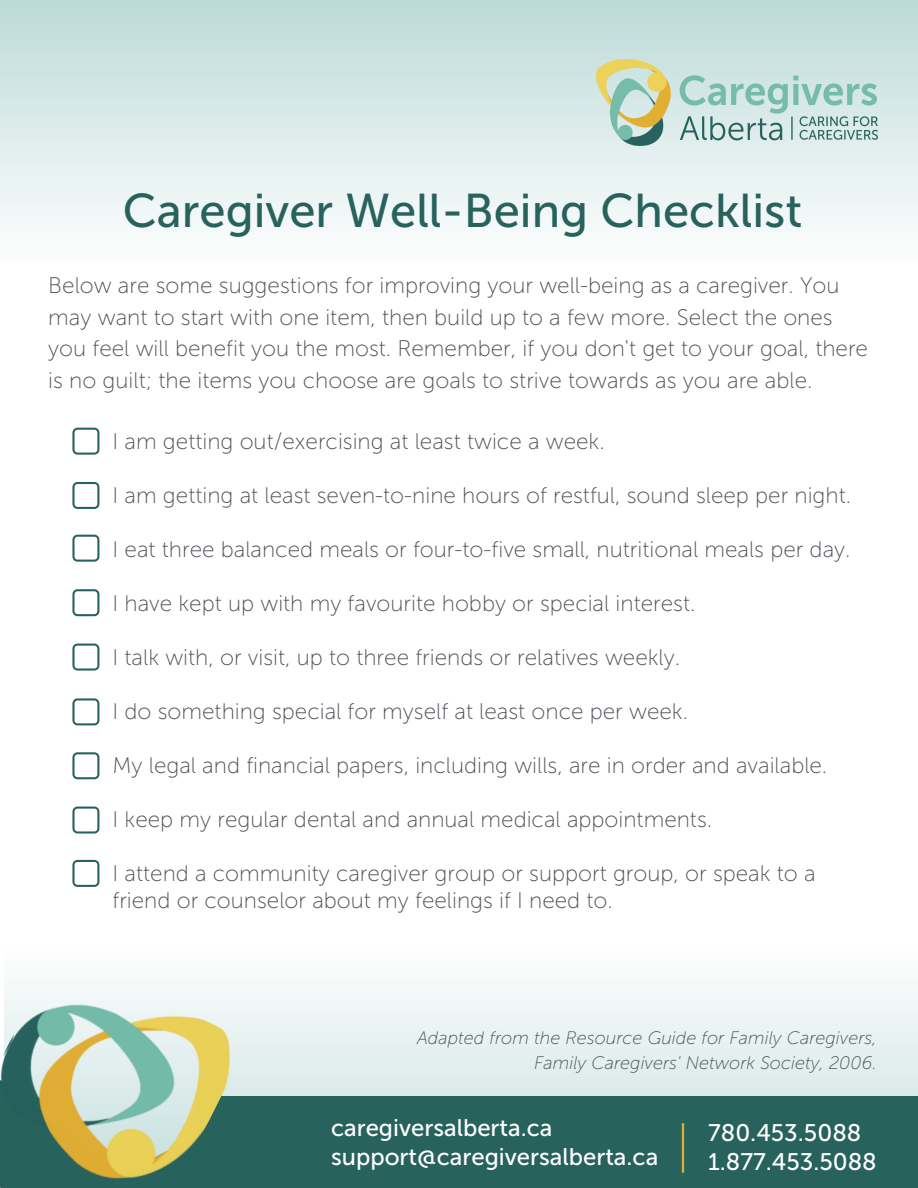
<style>
.page{position:relative;width:918px;height:1188px;background:#fff}
.page>*{position:absolute;margin:0;border:0;box-sizing:border-box;transform-origin:0 0}
.t1{font:47.25px "Museo Sans 500";color:#28625d}
.t2{font:23.85px/29.2px "Museo Sans 500";color:#fff}
.t3{font:22.5px/31.5px "Museo Sans 100";color:#4d5056}
.t4{font:italic 18px/24.8px "Museo Sans 100";color:#4d5056;text-align:right}
</style>
<div class="page">
<svg style="left:248px;top:985px;width:670px;height:111px;fill:#e7f2f1"></svg>
<div style="left:196px;top:1096px;width:722px;height:92px;background:#28625d"></div>
<img style="left:0;top:985px;width:248px;height:203px">
<hr style="left:682px;top:1123px;width:2px;height:50px;background:#e2af35">
<div style="left:0;top:0;width:918px;height:272px;background:linear-gradient(to bottom,#bddad8,#fff)"></div>
<img style="left:596px;top:60px;width:281px;height:85px">
<svg style="left:72px;top:428px;width:27px;height:27px"></svg>
<svg style="left:72px;top:482px;width:27px;height:27px"></svg>
<svg style="left:72px;top:535px;width:27px;height:27px"></svg>
<svg style="left:72px;top:589px;width:27px;height:27px"></svg>
<svg style="left:72px;top:644px;width:27px;height:27px"></svg>
<svg style="left:72px;top:698px;width:27px;height:27px"></svg>
<svg style="left:72px;top:752px;width:27px;height:27px"></svg>
<svg style="left:72px;top:807px;width:27px;height:27px"></svg>
<svg style="left:72px;top:860px;width:27px;height:27px"></svg>
<h1 class="t1" style="left:123px;top:182px;width:681px">Caregiver Well-Being Checklist</h1>
<p class="t3" style="left:48px;top:270px;width:821px">Below are some suggestions for improving your well-being as a caregiver. You may want to start with one item, then build up to a few more. Select the ones you feel will benefit you the most. Remember, if you don't get to your goal, there is no guilt; the items you choose are goals to strive towards as you are able.</p>
<p class="t3" style="left:113px;top:426px;width:494px">I am getting out/exercising at least twice a week.</p>
<p class="t3" style="left:113px;top:480px;width:740px">I am getting at least seven-to-nine hours of restful, sound sleep per night.</p>
<p class="t3" style="left:113px;top:534px;width:740px">I eat three balanced meals or four-to-five small, nutritional meals per day.</p>
<p class="t3" style="left:113px;top:588px;width:584px">I have kept up with my favourite hobby or special interest.</p>
<p class="t3" style="left:113px;top:642px;width:569px">I talk with, or visit, up to three friends or relatives weekly.</p>
<p class="t3" style="left:113px;top:696px;width:577px">I do something special for myself at least once per week.</p>
<p class="t3" style="left:113px;top:750px;width:716px">My legal and financial papers, including wills, are in order and available.</p>
<p class="t3" style="left:113px;top:804px;width:601px">I keep my regular dental and annual medical appointments.</p>
<p class="t3" style="left:113px;top:860px;width:705px;line-height:27px">I attend a community caregiver group or support group, or speak to a friend or counselor about my feelings if I need to.</p>
<p class="t4" style="left:417px;top:1026px;width:461px">Adapted from the Resource Guide for Family Caregivers,<br>Family Caregivers' Network Society, 2006.</p>
<p class="t2" style="left:331px;top:1113px;width:329px">caregiversalberta.ca support@caregiversalberta.ca</p>
<p class="t2" style="left:708px;top:1118px;width:170px">780.453.5088<br>1.877.453.5088</p>
</div>
